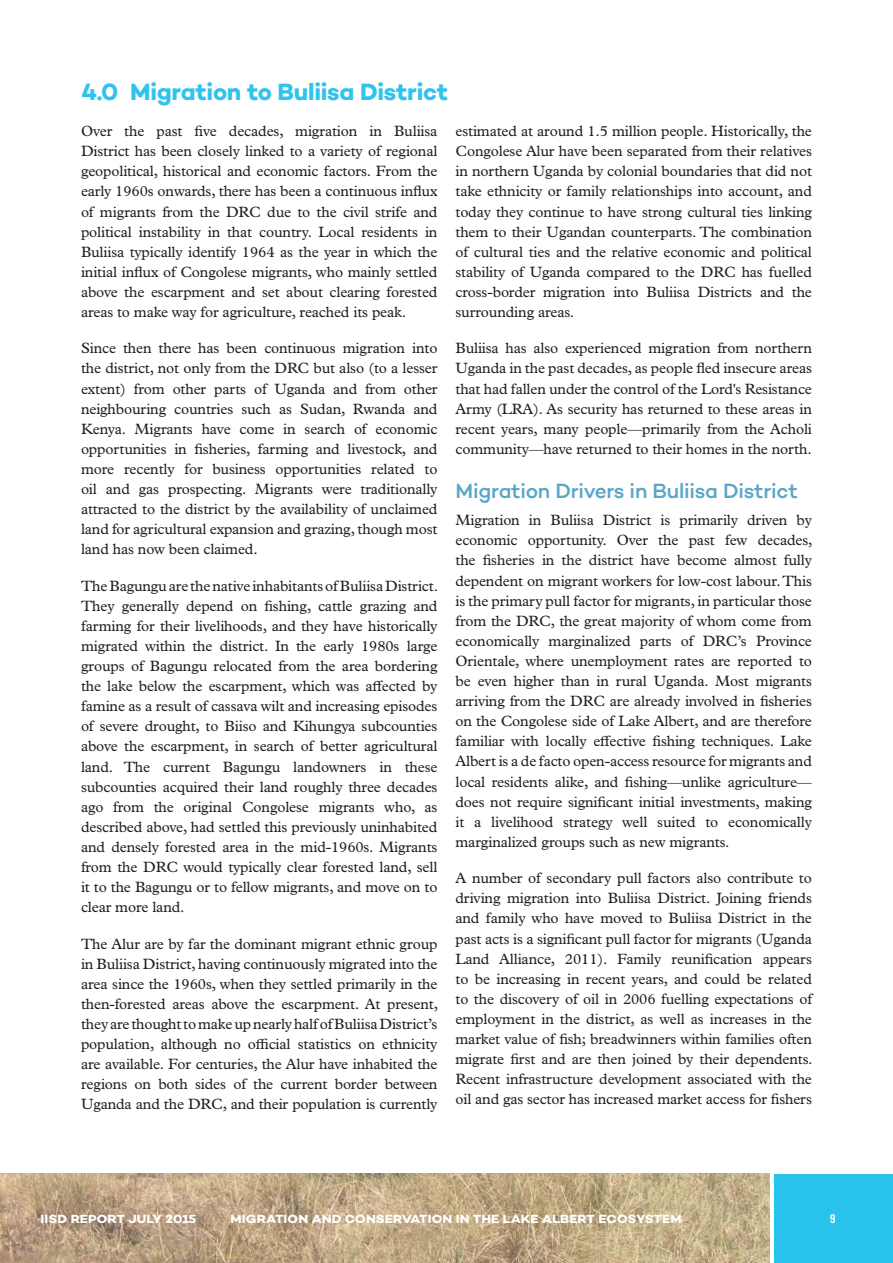
<style>
.page{position:relative;width:893px;height:1263px;background:#fff}
.page>*{position:absolute;margin:0;border:0;box-sizing:border-box;transform-origin:0 0}
.Heading_1{font:700 24px "Campton";letter-spacing:-.01em;color:#2fc3ed}
.Heading_2{font:500 21px "Campton";letter-spacing:-.01em;color:#5aa6c8}
.Body_copy{font:15px/20.1px "Plantin MT Pro";letter-spacing:-.01em;color:#231f20;text-align:justify}
.t1{font:700 12px "Campton";letter-spacing:.01em;color:#fff;scale:1.1 1}
.t2{font:12px "Trade Gothic LT Std Bd Cn 20";color:#fff;scale:1.1 1}
</style>
<div class="page">
<div style="left:774px;top:1174px;width:119px;height:89px;background:#28c2ec"></div>
<img style="left:0;top:1174px;width:769px;height:89px">
<p class="Heading_1" style="left:81px;top:77px;width:368px">4.0 Migration to Buliisa District</p>
<p class="Body_copy" style="left:81px;top:121px;width:358px">Over the past five decades, migration in Buliisa District has been closely linked to a variety of regional geopolitical, historical and economic factors. From the early 1960s onwards, there has been a continuous influx of migrants from the DRC due to the civil strife and political instability in that country. Local residents in Buliisa typically identify 1964 as the year in which the initial influx of Congolese migrants, who mainly settled above the escarpment and set about clearing forested areas to make way for agriculture, reached its peak.</p>
<p class="Body_copy" style="left:81px;top:338px;width:358px">Since then there has been continuous migration into the district, not only from the DRC but also (to a lesser extent) from other parts of Uganda and from other neighbouring countries such as Sudan, Rwanda and Kenya. Migrants have come in search of economic opportunities in fisheries, farming and livestock, and more recently for business opportunities related to oil and gas prospecting. Migrants were traditionally attracted to the district by the availability of unclaimed land for agricultural expansion and grazing, though most land has now been claimed.</p>
<p class="Body_copy" style="left:81px;top:576px;width:359px">The Bagungu are the native inhabitants of Buliisa District.<br>They generally depend on fishing, cattle grazing and farming for their livelihoods, and they have historically migrated within the district. In the early 1980s large groups of Bagungu relocated from the area bordering the lake below the escarpment, which was affected by famine as a result of cassava wilt and increasing episodes of severe drought, to Biiso and Kihungya subcounties above the escarpment, in search of better agricultural land. The current Bagungu landowners in these subcounties acquired their land roughly three decades ago from the original Congolese migrants who, as described above, had settled this previously uninhabited and densely forested area in the mid-1960s. Migrants from the DRC would typically clear forested land, sell it to the Bagungu or to fellow migrants, and move on to clear more land.</p>
<p class="Body_copy" style="left:81px;top:934px;width:359px">The Alur are by far the dominant migrant ethnic group in Buliisa District, having continuously migrated into the area since the 1960s, when they settled primarily in the then-forested areas above the escarpment. At present, they are thought to make up nearly half of Buliisa District’s population, although no official statistics on ethnicity are available. For centuries, the Alur have inhabited the regions on both sides of the current border between Uganda and the DRC, and their population is currently</p>
<p class="Body_copy" style="left:455px;top:121px;width:358px">estimated at around 1.5 million people. Historically, the Congolese Alur have been separated from their relatives in northern Uganda by colonial boundaries that did not take ethnicity or family relationships into account, and today they continue to have strong cultural ties linking them to their Ugandan counterparts. The combination of cultural ties and the relative economic and political stability of Uganda compared to the DRC has fuelled cross-border migration into Buliisa Districts and the surrounding areas.</p>
<p class="Body_copy" style="left:455px;top:338px;width:358px">Buliisa has also experienced migration from northern Uganda in the past decades, as people fled insecure areas that had fallen under the control of the Lord's Resistance Army (LRA). As security has returned to these areas in recent years, many people—primarily from the Acholi community—have returned to their homes in the north.</p>
<p class="Heading_2" style="left:455px;top:477px;width:344px">Migration Drivers in Buliisa District</p>
<p class="Body_copy" style="left:455px;top:510px;width:359px">Migration in Buliisa District is primarily driven by economic opportunity. Over the past few decades, the fisheries in the district have become almost fully dependent on migrant workers for low-cost labour. This is the primary pull factor for migrants, in particular those from the DRC, the great majority of whom come from economically marginalized parts of DRC’s Province Orientale, where unemployment rates are reported to be even higher than in rural Uganda. Most migrants arriving from the DRC are already involved in fisheries on the Congolese side of Lake Albert, and are therefore familiar with locally effective fishing techniques. Lake Albert is a de facto open-access resource for migrants and local residents alike, and fishing—unlike agriculture— does not require significant initial investments, making it a livelihood strategy well suited to economically marginalized groups such as new migrants.</p>
<p class="Body_copy" style="left:455px;top:868px;width:359px">A number of secondary pull factors also contribute to driving migration into Buliisa District. Joining friends and family who have moved to Buliisa District in the past acts is a significant pull factor for migrants (Uganda Land Alliance, 2011). Family reunification appears to be increasing in recent years, and could be related to the discovery of oil in 2006 fuelling expectations of employment in the district, as well as increases in the market value of fish; breadwinners within families often migrate first and are then joined by their dependents.<br>Recent infrastructure development associated with the oil and gas sector has increased market access for fishers</p>
<p class="t1" style="left:41px;top:1211px;width:143px">IISD REPORT JULY 2015</p>
<p class="t1" style="left:230px;top:1211px;width:412px">MIGRATION AND CONSERVATION IN THE LAKE ALBERT ECOSYSTEM</p>
<p class="t2" style="left:830px;top:1212px;width:7px">9</p>
</div>
